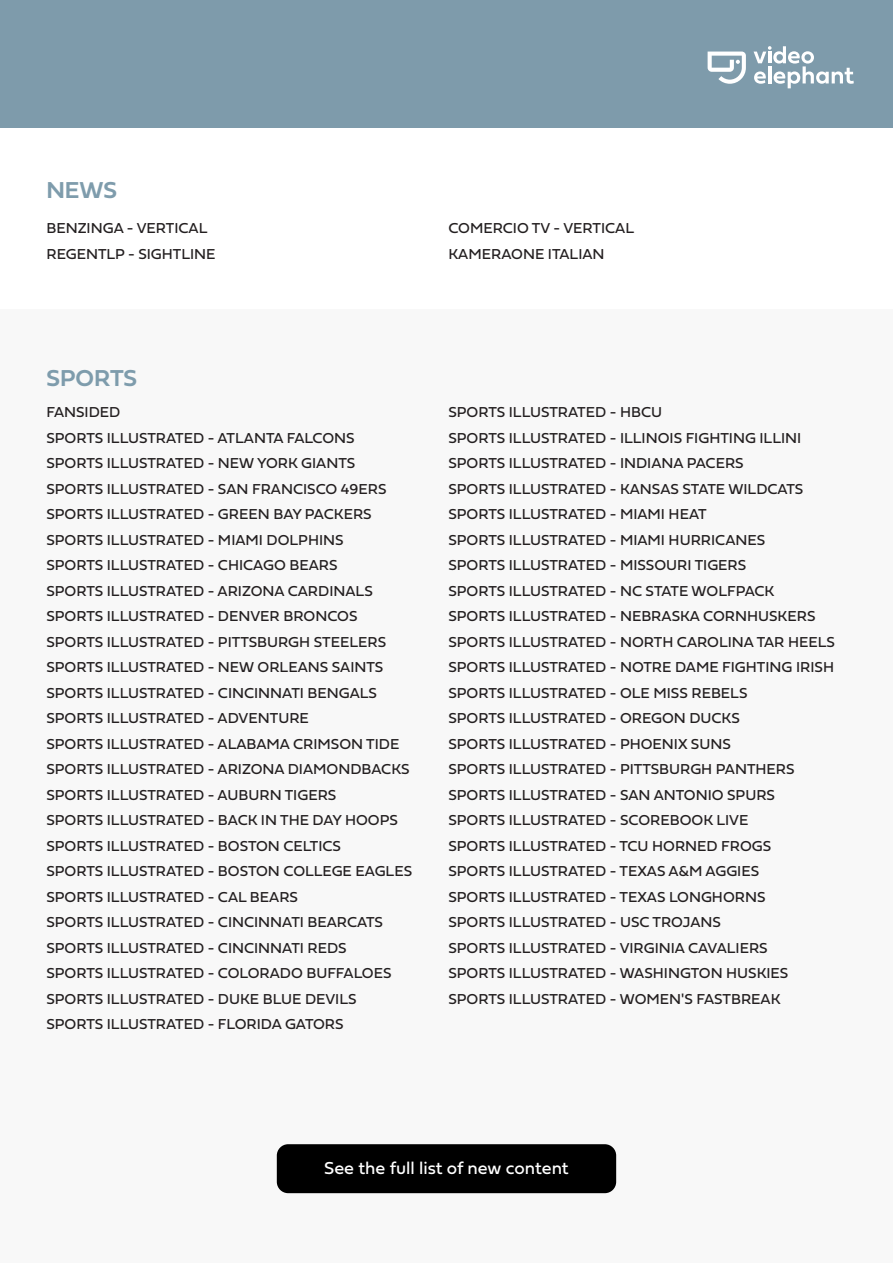
<style>
.page{position:relative;width:893px;height:1263px;background:#fff}
.page>*{position:absolute;margin:0;border:0;box-sizing:border-box;transform-origin:0 0}
.t1{font:24px "Fieldwork Geo Demibold";color:#7e9cac}
.t2{font:18px "Fieldwork Geo Regular";color:#fff}
.t3{font:15px/25.5px "Fieldwork Geo Regular";color:#231f20}
</style>
<div class="page">
<div style="left:0;top:309px;width:893px;height:954px;background:#f8f8f8"></div>
<div style="left:0;top:0;width:893px;height:128px;background:#7e9bab"></div>
<svg style="left:754px;top:46px;width:100px;height:42px"></svg>
<svg style="left:708px;top:52px;width:38px;height:32px"></svg>
<div style="left:277px;top:1144px;width:339px;height:49px;background:#000;border-radius:11px"></div>
<h1 class="t1" style="left:46px;top:171px;width:72px">NEWS</h1>
<p class="t3" style="left:46px;top:215px;width:171px">BENZINGA - VERTICAL<br>REGENTLP - SIGHTLINE</p>
<p class="t3" style="left:448px;top:215px;width:187px">COMERCIO TV - VERTICAL<br>KAMERAONE ITALIAN</p>
<h1 class="t1" style="left:46px;top:359px;width:92px">SPORTS</h1>
<p class="t3" style="left:46px;top:399px;width:367px">FANSIDED<br>SPORTS ILLUSTRATED - ATLANTA FALCONS SPORTS ILLUSTRATED - NEW YORK GIANTS SPORTS ILLUSTRATED - SAN FRANCISCO 49ERS SPORTS ILLUSTRATED - GREEN BAY PACKERS SPORTS ILLUSTRATED - MIAMI DOLPHINS<br>SPORTS ILLUSTRATED - CHICAGO BEARS<br>SPORTS ILLUSTRATED - ARIZONA CARDINALS SPORTS ILLUSTRATED - DENVER BRONCOS SPORTS ILLUSTRATED - PITTSBURGH STEELERS SPORTS ILLUSTRATED - NEW ORLEANS SAINTS SPORTS ILLUSTRATED - CINCINNATI BENGALS SPORTS ILLUSTRATED - ADVENTURE<br>SPORTS ILLUSTRATED - ALABAMA CRIMSON TIDE SPORTS ILLUSTRATED - ARIZONA DIAMONDBACKS SPORTS ILLUSTRATED - AUBURN TIGERS<br>SPORTS ILLUSTRATED - BACK IN THE DAY HOOPS SPORTS ILLUSTRATED - BOSTON CELTICS<br>SPORTS ILLUSTRATED - BOSTON COLLEGE EAGLES SPORTS ILLUSTRATED - CAL BEARS<br>SPORTS ILLUSTRATED - CINCINNATI BEARCATS SPORTS ILLUSTRATED - CINCINNATI REDS<br>SPORTS ILLUSTRATED - COLORADO BUFFALOES SPORTS ILLUSTRATED - DUKE BLUE DEVILS SPORTS ILLUSTRATED - FLORIDA GATORS</p>
<p class="t3" style="left:448px;top:399px;width:388px">SPORTS ILLUSTRATED - HBCU<br>SPORTS ILLUSTRATED - ILLINOIS FIGHTING ILLINI SPORTS ILLUSTRATED - INDIANA PACERS<br>SPORTS ILLUSTRATED - KANSAS STATE WILDCATS SPORTS ILLUSTRATED - MIAMI HEAT<br>SPORTS ILLUSTRATED - MIAMI HURRICANES<br>SPORTS ILLUSTRATED - MISSOURI TIGERS<br>SPORTS ILLUSTRATED - NC STATE WOLFPACK SPORTS ILLUSTRATED - NEBRASKA CORNHUSKERS SPORTS ILLUSTRATED - NORTH CAROLINA TAR HEELS SPORTS ILLUSTRATED - NOTRE DAME FIGHTING IRISH SPORTS ILLUSTRATED - OLE MISS REBELS<br>SPORTS ILLUSTRATED - OREGON DUCKS<br>SPORTS ILLUSTRATED - PHOENIX SUNS<br>SPORTS ILLUSTRATED - PITTSBURGH PANTHERS SPORTS ILLUSTRATED - SAN ANTONIO SPURS SPORTS ILLUSTRATED - SCOREBOOK LIVE<br>SPORTS ILLUSTRATED - TCU HORNED FROGS<br>SPORTS ILLUSTRATED - TEXAS A&amp;M AGGIES<br>SPORTS ILLUSTRATED - TEXAS LONGHORNS<br>SPORTS ILLUSTRATED - USC TROJANS<br>SPORTS ILLUSTRATED - VIRGINIA CAVALIERS<br>SPORTS ILLUSTRATED - WASHINGTON HUSKIES SPORTS ILLUSTRATED - WOMEN'S FASTBREAK</p>
<p class="t2" style="left:324px;top:1153px;width:246px">See the full list of new content</p>
</div>
